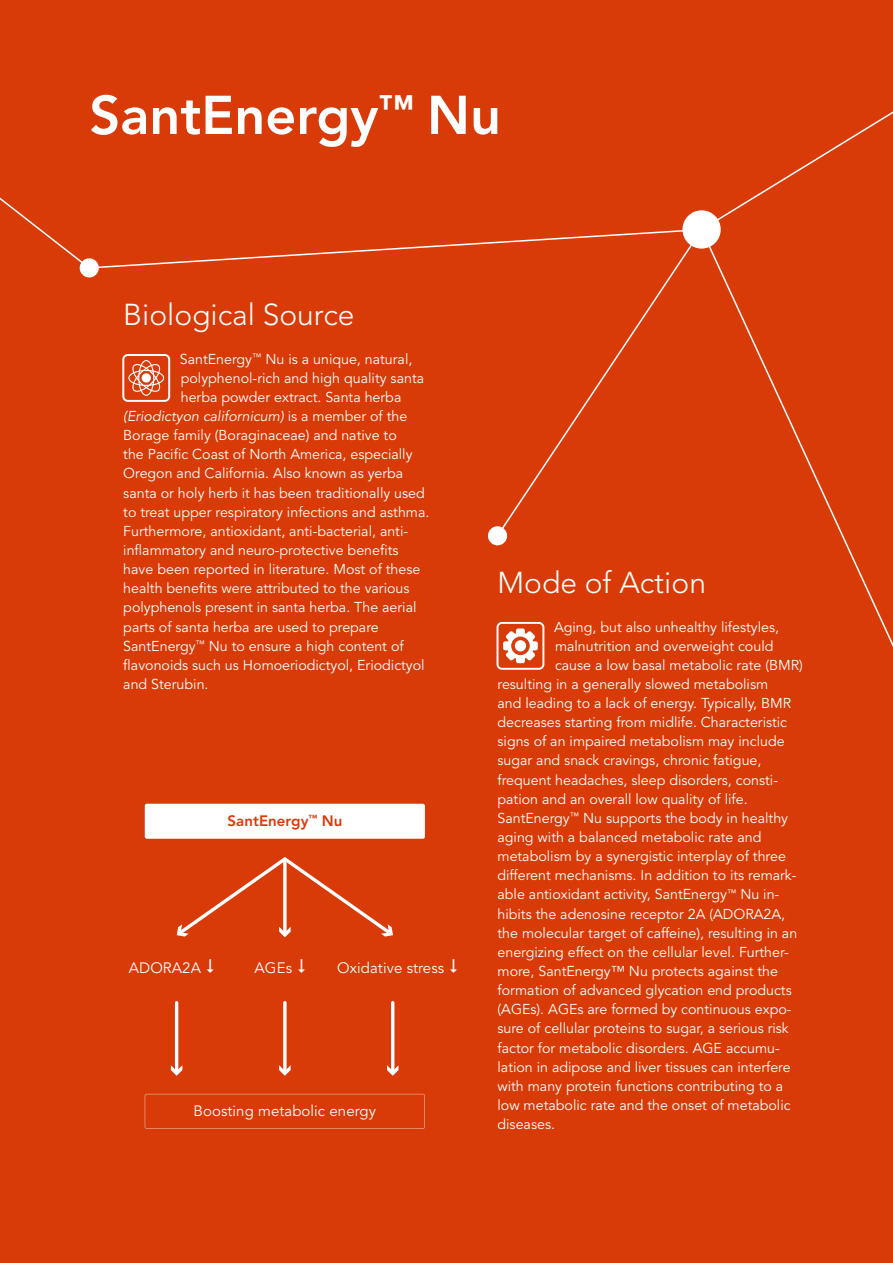
<style>
.page{position:relative;width:893px;height:1263px;background:#d83b08}
.page>*{position:absolute;margin:0;border:0;box-sizing:border-box;transform-origin:0 0}
.t1{font:800 54px "Avenir LT Std";color:#fff}
.t2{font:300 30px "Avenir LT Std";color:#fff}
.t3{font:15px "Avenir LT Std";letter-spacing:.005em;color:#fff}
.t4{font:800 15px "Avenir LT Std";letter-spacing:.005em;color:#d83b08}
.t5{font:14.25px "Avenir LT Std";color:#fff}
.t6{font:italic 14.25px "Avenir LT Std";color:#fff}
.s1{font-style:normal}
</style>
<div class="page">
<div style="left:122px;top:354px;width:48px;height:48px;border:2px solid #fff;border-radius:4px"></div>
<svg style="left:128px;top:360px;width:36px;height:36px"></svg>
<div style="left:142px;top:373px;width:9px;height:10px;background:#fff;border-radius:50%"></div>
<div style="left:497px;top:622px;width:47px;height:48px;border:2px solid #fff;border-radius:4px"></div>
<svg style="left:503px;top:628px;width:35px;height:35px"></svg>
<div style="left:515px;top:640px;width:11px;height:11px;background:#fff;border-radius:50%"></div>
<svg style="left:283px;top:1003px;width:4px;height:62px"></svg>
<svg style="left:279px;top:1065px;width:12px;height:11px"></svg>
<hr style="left:175px;top:1003px;width:3px;height:69px;background:#fff">
<svg style="left:171px;top:1065px;width:11px;height:11px"></svg>
<hr style="left:391px;top:1003px;width:3px;height:69px;background:#fff">
<svg style="left:387px;top:1065px;width:11px;height:11px"></svg>
<svg style="left:176px;top:857px;width:217px;height:81px"></svg>
<div style="left:145px;top:804px;width:280px;height:35px;background:#fff;border-radius:2px"></div>
<svg style="left:145px;top:1094px;width:280px;height:35px"></svg>
<div style="left:488px;top:526px;width:19px;height:19px;background:#fff;border-radius:50%"></div>
<svg style="left:719px;top:270px;width:174px;height:377px"></svg>
<svg style="left:495px;top:270px;width:181px;height:268px"></svg>
<div style="left:80px;top:258px;width:19px;height:19px;background:#fff;border-radius:50%"></div>
<svg style="left:0;top:111px;width:893px;height:159px"></svg>
<h1 class="t1" style="left:89px;top:83px;width:413px">SantEnergy<sup>™</sup> Nu</h1>
<h2 class="t2" style="left:123px;top:297px;width:233px">Biological Source</h2>
<p class="t5" style="left:180px;top:350px;width:234px">SantEnergy<sup>™</sup> Nu is a unique, natural,</p>
<p class="t5" style="left:181px;top:370px;width:245px">polyphenol-rich and high quality santa</p>
<p class="t5" style="left:181px;top:389px;width:222px">herba powder extract. Santa herba</p>
<p class="t6" style="left:123px;top:408px;width:285px">(Eriodictyon californicum) <span class="s1">is a member of the</span></p>
<p class="t5" style="left:123px;top:427px;width:275px">Borage family (Boraginaceae) and native to</p>
<p class="t5" style="left:123px;top:446px;width:291px">the Pacific Coast of North America, especially</p>
<p class="t5" style="left:123px;top:465px;width:282px">Oregon and California. Also known as yerba</p>
<p class="t5" style="left:123px;top:484px;width:303px">santa or holy herb it has been traditionally used</p>
<p class="t5" style="left:123px;top:504px;width:308px">to treat upper respiratory infections and asthma.</p>
<p class="t5" style="left:123px;top:523px;width:286px">Furthermore, antioxidant, anti-bacterial, anti-</p>
<p class="t5" style="left:123px;top:542px;width:277px">inflammatory and neuro-protective benefits</p>
<p class="t5" style="left:123px;top:561px;width:299px">have been reported in literature. Most of these</p>
<p class="t5" style="left:123px;top:580px;width:288px">health benefits were attributed to the various</p>
<p class="t5" style="left:123px;top:599px;width:295px">polyphenols present in santa herba. The aerial</p>
<p class="t5" style="left:123px;top:618px;width:257px">parts of santa herba are used to prepare</p>
<p class="t5" style="left:123px;top:637px;width:282px">SantEnergy<sup>™</sup> Nu to ensure a high content of</p>
<p class="t5" style="left:123px;top:657px;width:303px">flavonoids such us Homoeriodictyol, Eriodictyol</p>
<p class="t5" style="left:123px;top:676px;width:87px">and Sterubin.</p>
<p class="t4" style="left:228px;top:812px;width:116px">SantEnergy<sup>™</sup> Nu</p>
<p class="t3" style="left:129px;top:959px;width:74px">ADORA2A</p>
<p class="t3" style="left:255px;top:959px;width:39px">AGEs</p>
<p class="t3" style="left:337px;top:959px;width:108px">Oxidative stress</p>
<p class="t3" style="left:194px;top:1102px;width:184px">Boosting metabolic energy</p>
<h2 class="t2" style="left:497px;top:565px;width:210px">Mode of Action</h2>
<p class="t5" style="left:554px;top:618px;width:227px">Aging, but also unhealthy lifestyles,</p>
<p class="t5" style="left:555px;top:637px;width:220px">malnutrition and overweight could</p>
<p class="t5" style="left:555px;top:657px;width:249px">cause a low basal metabolic rate (BMR)</p>
<p class="t5" style="left:497px;top:676px;width:272px">resulting in a generally slowed metabolism</p>
<p class="t5" style="left:497px;top:695px;width:295px">and leading to a lack of energy. Typically, BMR</p>
<p class="t5" style="left:497px;top:714px;width:291px">decreases starting from midlife. Characteristic</p>
<p class="t5" style="left:497px;top:733px;width:289px">signs of an impaired metabolism may include</p>
<p class="t5" style="left:497px;top:752px;width:265px">sugar and snack cravings, chronic fatigue,</p>
<p class="t5" style="left:497px;top:771px;width:281px">frequent headaches, sleep disorders, consti-</p>
<p class="t5" style="left:497px;top:791px;width:252px">pation and an overall low quality of life.</p>
<p class="t5" style="left:497px;top:810px;width:292px">SantEnergy<sup>™</sup> Nu supports the body in healthy</p>
<p class="t5" style="left:497px;top:829px;width:265px">aging with a balanced metabolic rate and</p>
<p class="t5" style="left:497px;top:848px;width:290px">metabolism by a synergistic interplay of three</p>
<p class="t5" style="left:497px;top:867px;width:301px">different mechanisms. In addition to its remark-</p>
<p class="t5" style="left:497px;top:886px;width:282px">able antioxidant activity, SantEnergy<sup>™</sup> Nu in-</p>
<p class="t5" style="left:497px;top:905px;width:289px">hibits the adenosine receptor 2A (ADORA2A,</p>
<p class="t5" style="left:497px;top:924px;width:301px">the molecular target of caffeine), resulting in an</p>
<p class="t5" style="left:497px;top:944px;width:293px">energizing effect on the cellular level. Further-</p>
<p class="t5" style="left:497px;top:963px;width:282px">more, SantEnergy™ Nu protects against the</p>
<p class="t5" style="left:497px;top:982px;width:296px">formation of advanced glycation end products</p>
<p class="t5" style="left:497px;top:1001px;width:296px">(AGEs). AGEs are formed by continuous expo-</p>
<p class="t5" style="left:497px;top:1020px;width:293px">sure of cellular proteins to sugar, a serious risk</p>
<p class="t5" style="left:497px;top:1039px;width:283px">factor for metabolic disorders. AGE accumu-</p>
<p class="t5" style="left:497px;top:1058px;width:295px">lation in adipose and liver tissues can interfere</p>
<p class="t5" style="left:497px;top:1078px;width:287px">with many protein functions contributing to a</p>
<p class="t5" style="left:497px;top:1097px;width:295px">low metabolic rate and the onset of metabolic</p>
<p class="t5" style="left:497px;top:1116px;width:59px">diseases.</p>
</div>
